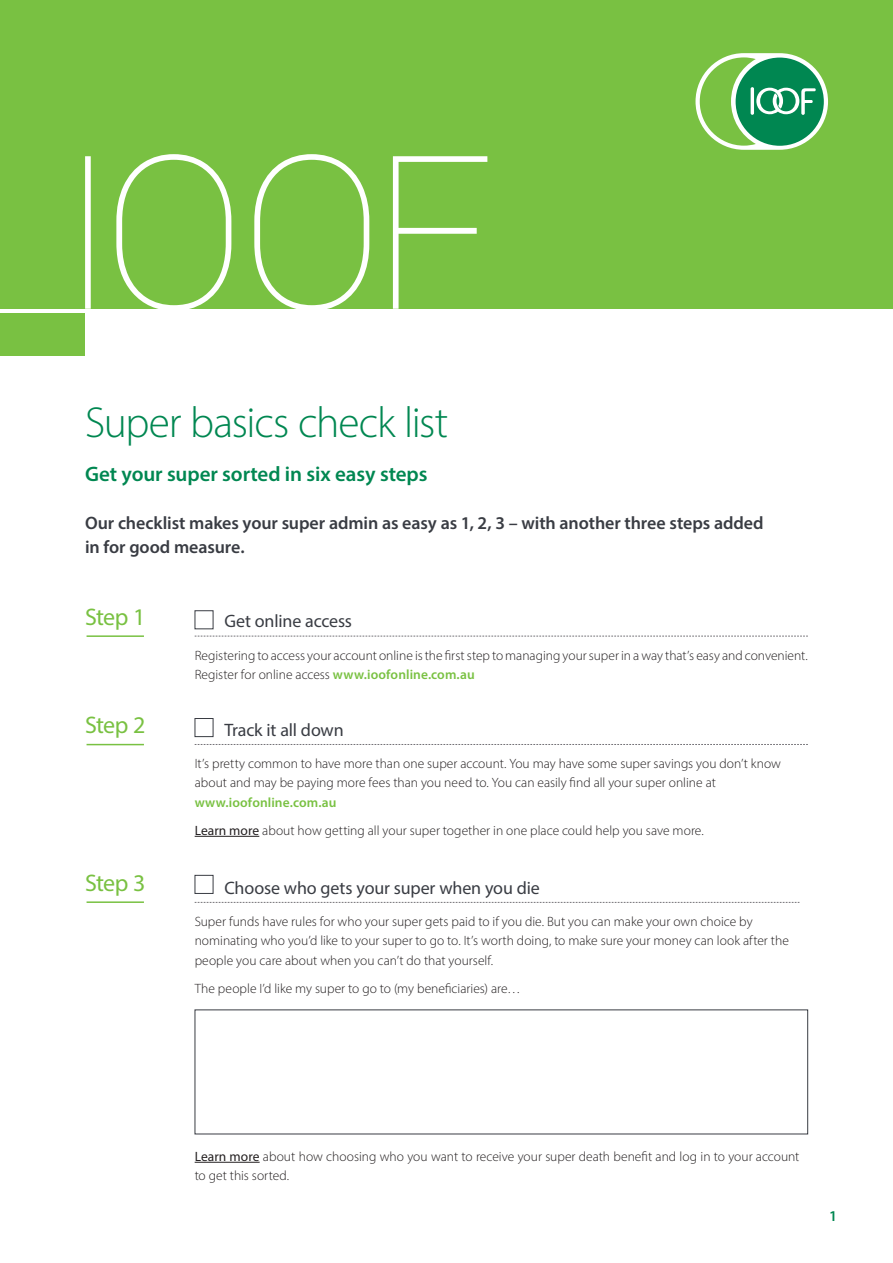
<style>
.page{position:relative;width:893px;height:1263px;background:#fff}
.page>*{position:absolute;margin:0;border:0;box-sizing:border-box;transform-origin:0 0}
._00_Main_Header{font:300 43.5px "Myriad Pro";letter-spacing:-.03em;color:#008751}
._02_Subhead_2{font:24px "Myriad Pro";letter-spacing:-.03em;color:#79c142}
._01_Subhead_1{font:600 21px "Myriad Pro";letter-spacing:-.005em;color:#008751}
._06_Intro_Para{font:600 18px/24px "Myriad Pro";letter-spacing:-.005em;color:#393c43}
._02_Subhead_2-2{font:18px "Myriad Pro";letter-spacing:-.005em;color:#393c43}
.t1{font:600 15px "Myriad Pro";color:#008751}
._07_Body_Text{font:300 13.5px/19.5px "Myriad Pro";color:#231f20}
.s1{font-weight:600;color:#79c142}
.s2{font-weight:400}
</style>
<div class="page">
<div style="left:0;top:313px;width:85px;height:42px;background:#79c142"></div>
<div style="left:0;top:0;width:893px;height:308px;background:#79c142"></div>
<div style="left:695px;top:53px;width:133px;height:97px;background:#fff;border-radius:48px"></div>
<div style="left:736px;top:58px;width:88px;height:88px;background:#008751;border-radius:50%"></div>
<svg style="left:700px;top:57px;width:116px;height:89px"></svg>
<svg style="left:85px;top:154px;width:402px;height:155px"></svg>
<svg style="left:195px;top:636px;width:613px;height:1px"></svg>
<svg style="left:195px;top:744px;width:613px;height:1px"></svg>
<hr style="left:195px;top:836px;width:64px;height:1px;background:#231f20">
<svg style="left:195px;top:902px;width:604px;height:1px"></svg>
<hr style="left:195px;top:1162px;width:65px;height:1px;background:#231f20">
<div style="left:195px;top:718px;width:18px;height:19px;border:1px solid #393c43"></div>
<div style="left:195px;top:610px;width:18px;height:19px;border:1px solid #393c43"></div>
<div style="left:195px;top:875px;width:18px;height:19px;border:1px solid #393c43"></div>
<hr style="left:87px;top:635px;width:57px;height:2px;background:#79c142">
<hr style="left:87px;top:744px;width:57px;height:1px;background:#79c142">
<hr style="left:87px;top:901px;width:57px;height:2px;background:#79c142">
<p class="_00_Main_Header" style="left:85px;top:396px;width:365px">Super basics check list</p>
<h1 class="_01_Subhead_1" style="left:85px;top:461px;width:344px">Get your super sorted in six easy steps</h1>
<p class="_06_Intro_Para" style="left:85px;top:510px;width:680px">Our checklist makes your super admin as easy as 1, 2, 3 – with another three steps added in for good measure.</p>
<p class="_02_Subhead_2" style="left:85px;top:602px;width:62px">Step 1</p>
<p class="_02_Subhead_2" style="left:85px;top:710px;width:62px">Step 2</p>
<p class="_02_Subhead_2" style="left:85px;top:868px;width:62px">Step 3</p>
<p class="_02_Subhead_2-2" style="left:224px;top:610px;width:129px">Get online access</p>
<p class="_07_Body_Text" style="left:195px;top:645px;width:615px">Registering to access your account online is the first step to managing your super in a way that’s easy and convenient.<br>Register for online access <span class="s1">www.ioofonline.com.au</span></p>
<p class="_02_Subhead_2-2" style="left:224px;top:718px;width:121px">Track it all down</p>
<p class="_07_Body_Text" style="left:195px;top:753px;width:588px">It’s pretty common to have more than one super account. You may have some super savings you don’t know about and may be paying more fees than you need to. You can easily find all your super online at <span class="s1">www.ioofonline.com.au</span></p>
<p class="_07_Body_Text" style="left:195px;top:820px;width:510px"><span class="s2">Learn more</span> about how getting all your super together in one place could help you save more.</p>
<p class="_02_Subhead_2-2" style="left:224px;top:876px;width:317px">Choose who gets your super when you die</p>
<p class="_07_Body_Text" style="left:195px;top:911px;width:596px">Super funds have rules for who your super gets paid to if you die. But you can make your own choice by nominating who you’d like to your super to go to. It’s worth doing, to make sure your money can look after the people you care about when you can’t do that yourself.</p>
<p class="_07_Body_Text" style="left:195px;top:978px;width:327px">The people I’d like my super to go to (my beneficiaries) are…</p>
<p class="_07_Body_Text" style="left:195px;top:1146px;width:606px"><span class="s2">Learn more</span> about how choosing who you want to receive your super death benefit and log in to your account to get this sorted.</p>
<p class="t1" style="left:829px;top:1206px;width:10px">1</p>
</div>
